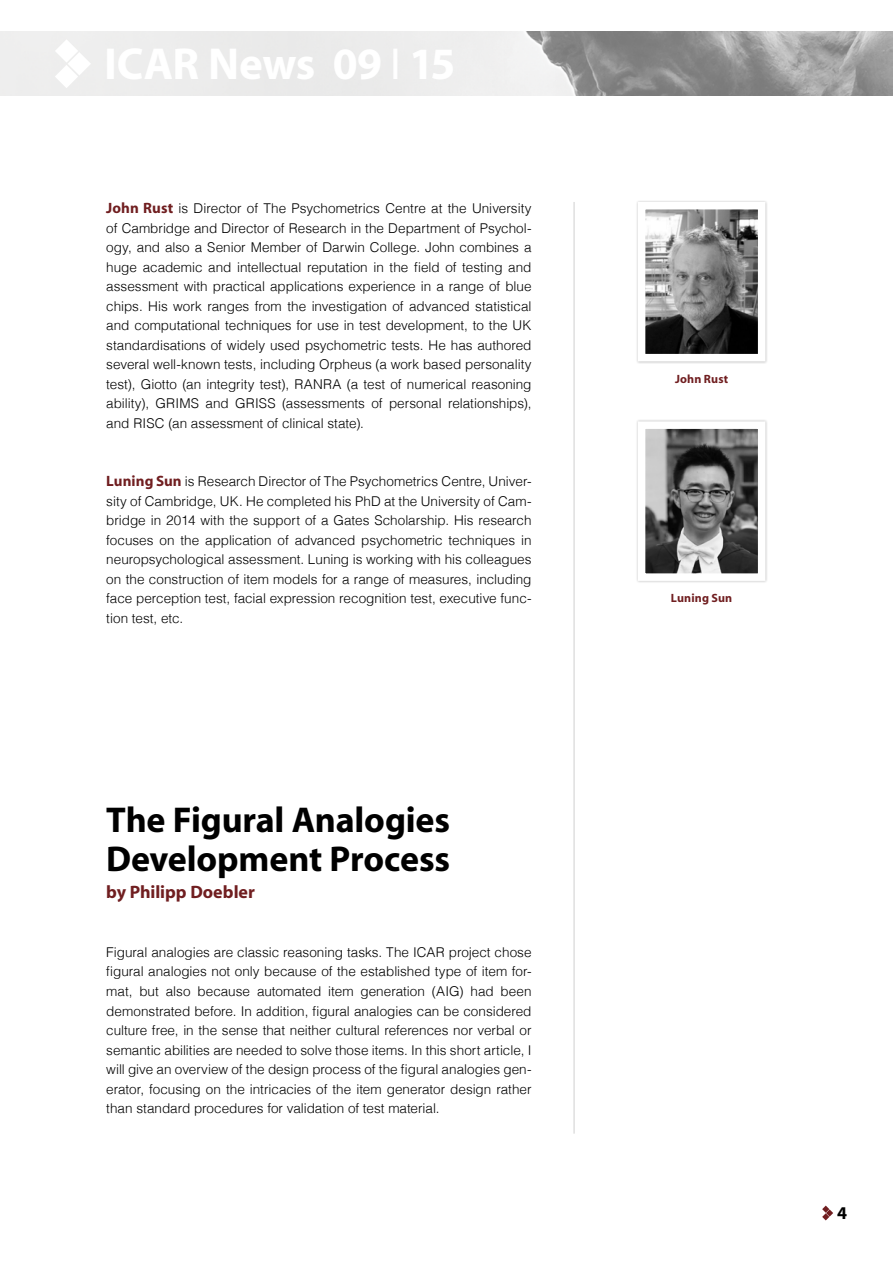
<style>
.page{position:relative;width:893px;height:1263px;background:#fff}
.page>*{position:absolute;margin:0;border:0;box-sizing:border-box;transform-origin:0 0}
.Headline{font:700 36px "Myriad";letter-spacing:-.005em;color:#000}
.Subheadline{font:700 18px "Myriad";color:#701e20}
.Headline-2{font:700 18px "Myriad";color:#000}
.t1{font:300 13.5px/19.5px "Helvetica";color:#000;text-align:justify}
.Sidebar_Headline{font:700 12px "Myriad";letter-spacing:.015em;color:#701e20}
.s1{font-family:"Myriad";font-weight:700;font-size:15px;color:#701e20}
</style>
<div class="page">
<hr style="left:574px;top:202px;width:1px;height:932px;background:#000">
<svg style="left:822px;top:1205px;width:11px;height:15px"></svg>
<div style="left:635px;top:200px;width:133px;height:164px;background:#000;opacity:.25"></div>
<img style="left:647px;top:211px;width:109px;height:141px">
<div style="left:638px;top:202px;width:127px;height:159px;border:8px solid #fff"></div>
<div style="left:635px;top:419px;width:133px;height:164px;background:#000;opacity:.25"></div>
<img style="left:647px;top:430px;width:109px;height:142px">
<div style="left:638px;top:421px;width:127px;height:160px;border:8px solid #fff"></div>
<img style="left:0;top:32px;width:893px;height:64px">
<svg style="left:55px;top:39px;width:36px;height:49px"></svg>
<p class="t1" style="left:106px;top:198px;width:427px"><span class="s1">John Rust</span> is Director of The Psychometrics Centre at the University of Cambridge and Director of Research in the Department of Psychol&shy;ogy, and also a Senior Member of Darwin College. John combines a huge academic and intellectual reputation in the field of testing and assessment with practical applications experience in a range of blue chips. His work ranges from the investigation of advanced statistical and computational techniques for use in test development, to the UK standardisations of widely used psychometric tests. He has authored several well-known tests, including Orpheus (a work based personality test), Giotto (an integrity test), RANRA (a test of numerical reasoning ability), GRIMS and GRISS (assessments of personal relationships), and RISC (an assessment of clinical state).</p>
<p class="t1" style="left:106px;top:471px;width:427px"><span class="s1">Luning Sun</span> is Research Director of The Psychometrics Centre, Univer&shy;sity of Cambridge, UK. He completed his PhD at the University of Cam&shy;bridge in 2014 with the support of a Gates Scholarship. His research focuses on the application of advanced psychometric techniques in neuropsychological assessment. Luning is working with his colleagues on the construction of item models for a range of measures, including face perception test, facial expression recognition test, executive func&shy;tion test, etc.</p>
<p class="Headline" style="left:106px;top:802px;width:345px">The Figural Analogies</p>
<p class="Headline" style="left:106px;top:841px;width:345px">Development Process</p>
<p class="Subheadline" style="left:106px;top:883px;width:150px">by Philipp Doebler</p>
<p class="t1" style="left:106px;top:941px;width:427px">Figural analogies are classic reasoning tasks. The ICAR project chose figural analogies not only because of the established type of item for&shy;mat, but also because automated item generation (AIG) had been demonstrated before. In addition, figural analogies can be considered culture free, in the sense that neither cultural references nor verbal or semantic abilities are needed to solve those items. In this short article, I will give an overview of the design process of the figural analogies gen&shy;erator, focusing on the intricacies of the item generator design rather than standard procedures for validation of test material.</p>
<p class="Sidebar_Headline" style="left:675px;top:372px;width:55px">John Rust</p>
<p class="Sidebar_Headline" style="left:671px;top:592px;width:63px">Luning Sun</p>
<p class="Headline-2" style="left:837px;top:1203px;width:11px">4</p>
</div>
